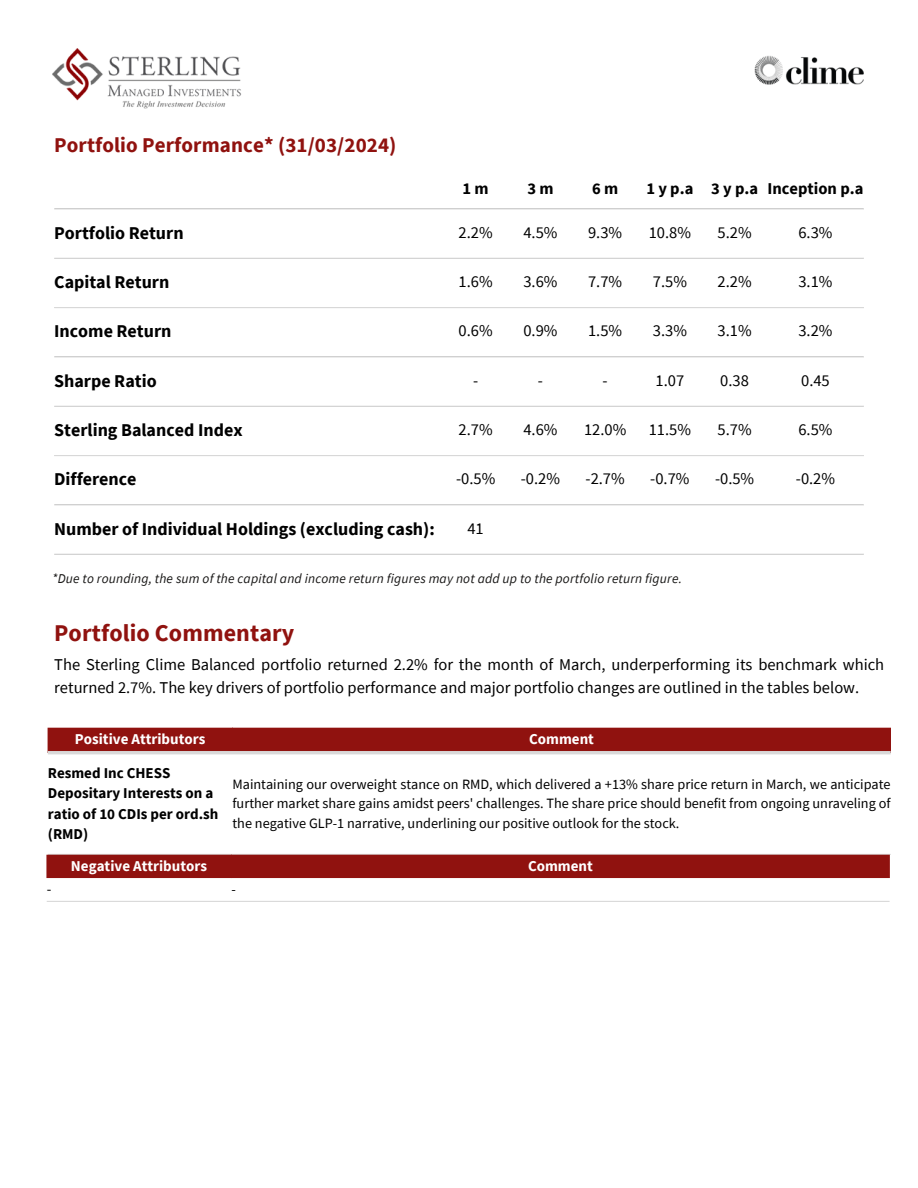
<style>
.page{position:relative;width:918px;height:1188px;background:#fff}
.page>*{position:absolute;margin:0;border:0;box-sizing:border-box;transform-origin:0 0}
.t1{font:700 24px "Source Sans Pro";letter-spacing:.005em;color:#90120f}
.t2{font:700 21px "Source Sans Pro";letter-spacing:.005em;color:#90120f}
.t3{font:700 18px "Source Sans Pro";color:#000}
.t4{font:16.5px/22.5px "Source Sans Pro";color:#000}
.t5{font:700 16.5px "Source Sans Pro";color:#000}
.t6{font:700 15px/20.2px "Source Sans Pro";color:#000}
.t7{font:700 15px "Source Sans Pro";color:#fff}
.t8{font:15px "Source Sans Pro";color:#000}
.t9{font:14.25px/19.2px "Source Sans Pro";color:#000;text-align:justify}
.t10{font:italic 13.5px "Source Sans Pro";letter-spacing:.01em;color:#171615}
</style>
<div class="page">
<img style="left:52px;top:49px;width:189px;height:59px">
<img style="left:754px;top:56px;width:110px;height:28px">
<hr style="left:54px;top:208px;width:810px;height:2px;background:#d9d9d9">
<hr style="left:54px;top:258px;width:810px;height:1px;background:#d9d9d9">
<hr style="left:54px;top:307px;width:810px;height:1px;background:#d9d9d9">
<hr style="left:54px;top:356px;width:810px;height:1px;background:#d9d9d9">
<hr style="left:54px;top:406px;width:810px;height:1px;background:#d9d9d9">
<hr style="left:54px;top:455px;width:810px;height:1px;background:#d9d9d9">
<hr style="left:54px;top:504px;width:810px;height:1px;background:#d9d9d9">
<hr style="left:54px;top:554px;width:810px;height:1px;background:#d9d9d9">
<div style="left:48px;top:728px;width:843px;height:23px;background:#90120f"></div>
<hr style="left:48px;top:854px;width:843px;height:1px;background:#d9d9d9">
<hr style="left:48px;top:751px;width:843px;height:3px;background:#d9d9d9">
<div style="left:47px;top:855px;width:843px;height:23px;background:#90120f"></div>
<hr style="left:47px;top:901px;width:843px;height:1px;background:#d9d9d9">
<p class="t2" style="left:54px;top:132px;width:344px">Portfolio Performance* (31/03/2024)</p>
<p class="t5" style="left:463px;top:178px;width:28px">1m</p>
<p class="t5" style="left:527px;top:178px;width:28px">3m</p>
<p class="t5" style="left:592px;top:178px;width:28px">6m</p>
<p class="t5" style="left:646px;top:178px;width:48px">1yp.a</p>
<p class="t5" style="left:711px;top:178px;width:48px">3yp.a</p>
<p class="t5" style="left:768px;top:178px;width:97px">Inception p.a</p>
<p class="t3" style="left:54px;top:221px;width:131px">Portfolio Return</p>
<p class="t4" style="left:459px;top:221px;width:36px">2.2%</p>
<p class="t4" style="left:523px;top:221px;width:36px">4.5%</p>
<p class="t4" style="left:588px;top:221px;width:36px">9.3%</p>
<p class="t4" style="left:649px;top:221px;width:44px">10.8%</p>
<p class="t4" style="left:718px;top:221px;width:36px">5.2%</p>
<p class="t4" style="left:798px;top:221px;width:36px">6.3%</p>
<p class="t3" style="left:54px;top:270px;width:117px">Capital Return</p>
<p class="t4" style="left:459px;top:270px;width:36px">1.6%</p>
<p class="t4" style="left:523px;top:270px;width:36px">3.6%</p>
<p class="t4" style="left:588px;top:270px;width:36px">7.7%</p>
<p class="t4" style="left:653px;top:270px;width:36px">7.5%</p>
<p class="t4" style="left:718px;top:270px;width:36px">2.2%</p>
<p class="t4" style="left:798px;top:270px;width:36px">3.1%</p>
<p class="t3" style="left:54px;top:320px;width:119px">Income Return</p>
<p class="t4" style="left:459px;top:319px;width:36px">0.6%</p>
<p class="t4" style="left:523px;top:319px;width:36px">0.9%</p>
<p class="t4" style="left:588px;top:319px;width:36px">1.5%</p>
<p class="t4" style="left:653px;top:319px;width:36px">3.3%</p>
<p class="t4" style="left:718px;top:319px;width:36px">3.1%</p>
<p class="t4" style="left:798px;top:319px;width:36px">3.2%</p>
<p class="t3" style="left:54px;top:369px;width:104px">Sharpe Ratio</p>
<p class="t4" style="left:473px;top:368px;width:7px">-</p>
<p class="t4" style="left:538px;top:368px;width:7px">-</p>
<p class="t4" style="left:603px;top:368px;width:7px">-</p>
<p class="t4" style="left:656px;top:368px;width:30px">1.07</p>
<p class="t4" style="left:720px;top:368px;width:30px">0.38</p>
<p class="t4" style="left:801px;top:368px;width:30px">0.45</p>
<p class="t3" style="left:54px;top:418px;width:190px">Sterling Balanced Index</p>
<p class="t4" style="left:459px;top:418px;width:36px">2.7%</p>
<p class="t4" style="left:523px;top:418px;width:36px">4.6%</p>
<p class="t4" style="left:584px;top:418px;width:44px">12.0%</p>
<p class="t4" style="left:649px;top:418px;width:44px">11.5%</p>
<p class="t4" style="left:718px;top:418px;width:36px">5.7%</p>
<p class="t4" style="left:798px;top:418px;width:36px">6.5%</p>
<p class="t3" style="left:54px;top:468px;width:84px">Difference</p>
<p class="t4" style="left:456px;top:467px;width:41px">-0.5%</p>
<p class="t4" style="left:521px;top:467px;width:41px">-0.2%</p>
<p class="t4" style="left:586px;top:467px;width:41px">-2.7%</p>
<p class="t4" style="left:650px;top:467px;width:41px">-0.7%</p>
<p class="t4" style="left:715px;top:467px;width:41px">-0.5%</p>
<p class="t4" style="left:796px;top:467px;width:41px">-0.2%</p>
<p class="t3" style="left:54px;top:517px;width:382px">Number of Individual Holdings (excluding cash):</p>
<p class="t4" style="left:467px;top:516px;width:18px">41</p>
<h2 class="t10" style="left:52px;top:570px;width:631px">*Due to rounding, the sum of the capital and income return figures may not add up to the portfolio return figure.</h2>
<h1 class="t1" style="left:54px;top:617px;width:242px">Portfolio Commentary</h1>
<h3 class="t4" style="left:54px;top:653px;width:832px">The Sterling Clime Balanced portfolio returned 2.2% for the month of March, underperforming its benchmark which returned 2.7%. The key drivers of portfolio performance and major portfolio changes are outlined in the tables below.</h3>
<p class="t7" style="left:75px;top:729px;width:132px">Positive Attributors</p>
<p class="t7" style="left:529px;top:729px;width:66px">Comment</p>
<p class="t6" style="left:48px;top:763px;width:172px">Resmed Inc CHESS<br>Depositary Interests on a ratio of 10 CDIs per ord.sh (RMD)</p>
<p class="t9" style="left:233px;top:775px;width:660px">Maintaining our overweight stance on RMD, which delivered a +13% share price return in March, we anticipate further market share gains amidst peers' challenges. The share price should benefit from ongoing unraveling of the negative GLP-1 narrative, underlining our positive outlook for the stock.</p>
<p class="t7" style="left:71px;top:856px;width:138px">Negative Attributors</p>
<p class="t7" style="left:528px;top:856px;width:66px">Comment</p>
<p class="t8" style="left:47px;top:879px;width:6px">-</p>
<p class="t9" style="left:231px;top:879px;width:6px">-</p>
</div>
